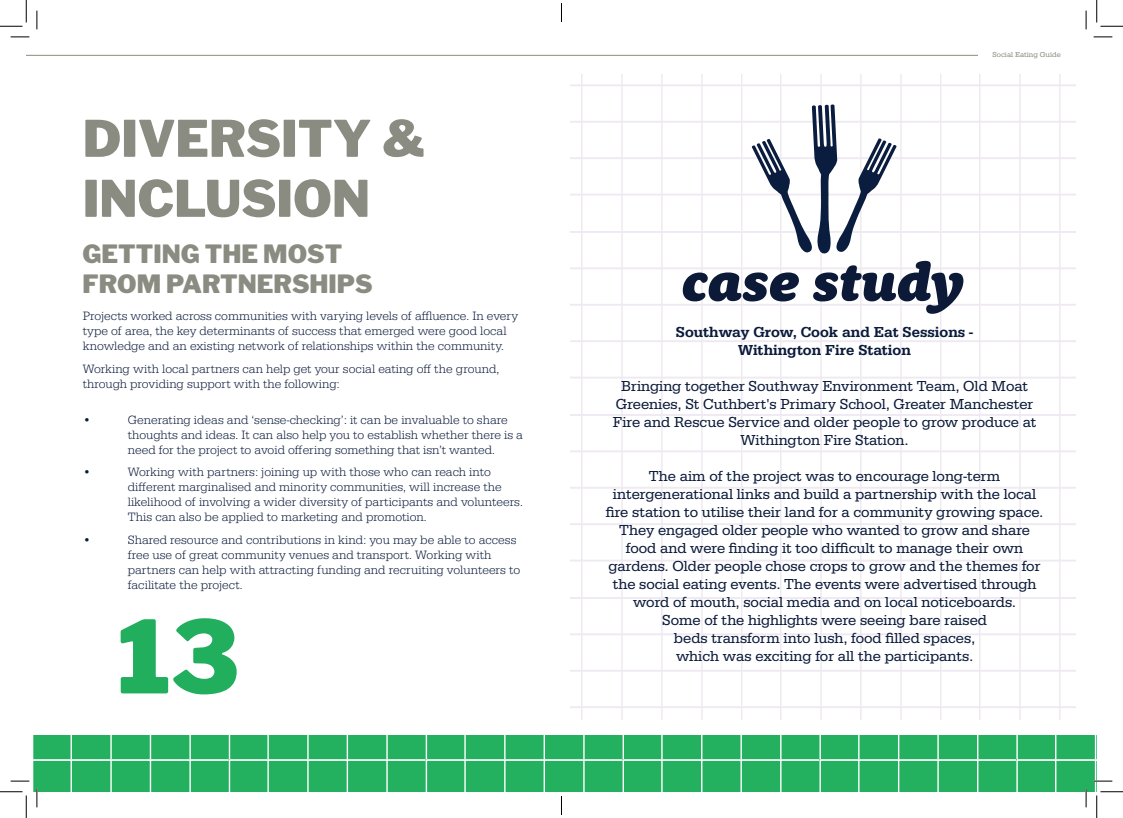
<style>
.page{position:relative;width:1123px;height:818px;background:#fff}
.page>*{position:absolute;margin:0;border:0;box-sizing:border-box;transform-origin:0 0}
.t1{font:900 100px "Libre Franklin";color:#22af5d}
.t2{font:italic 900 55px "Rooney";color:#0c1a38}
.t3{font:900 50px "Libre Franklin";color:#8a8c81}
.t4{font:900 25px/30px "Libre Franklin";color:#8a8c81}
.t5{font:15px/18px "Serifa";color:#0a1a3a;text-align:center}
.t6{font:500 15px/18px "Serifa";color:#0a1a3a;text-align:center}
.t7{font:300 12.5px/15px "Serifa";color:#0a1a3a}
.t8{font:7.5px "Serifa";color:#8a8c80}
</style>
<div class="page">
<hr style="left:26px;top:55px;width:952px;height:1px;background:#8a8c80">
<svg style="left:570px;top:74px;width:505px;height:645px"></svg>
<svg style="left:751px;top:104px;width:146px;height:151px"></svg>
<svg style="left:32px;top:735px;width:1064px;height:57px;background:#31b569"></svg>
<svg style="left:11px;top:36px;width:18px;height:2px"></svg>
<svg style="left:1093px;top:36px;width:19px;height:2px"></svg>
<svg style="left:11px;top:780px;width:18px;height:2px"></svg>
<svg style="left:1093px;top:780px;width:19px;height:2px"></svg>
<svg style="left:36px;top:11px;width:2px;height:18px"></svg>
<svg style="left:36px;top:788px;width:2px;height:19px"></svg>
<svg style="left:1085px;top:11px;width:1px;height:18px"></svg>
<svg style="left:1085px;top:788px;width:1px;height:19px"></svg>
<svg style="left:0;top:0;width:27px;height:27px"></svg>
<svg style="left:0;top:791px;width:27px;height:27px"></svg>
<svg style="left:1096px;top:0;width:27px;height:27px"></svg>
<svg style="left:1096px;top:791px;width:27px;height:27px"></svg>
<svg style="left:561px;top:3px;width:1px;height:19px"></svg>
<svg style="left:561px;top:796px;width:1px;height:19px"></svg>
<p class="t3" style="left:83px;top:109px;width:344px">DIVERSITY &amp;</p>
<p class="t3" style="left:83px;top:169px;width:289px">INCLUSION</p>
<p class="t4" style="left:82px;top:239px;width:292px">GETTING THE MOST<br>FROM PARTNERSHIPS</p>
<p class="t7" style="left:83px;top:309px;width:437px">Projects worked across communities with varying levels of affluence. In every type of area, the key determinants of success that emerged were good local knowledge and an existing network of relationships within the community.</p>
<p class="t7" style="left:83px;top:361px;width:418px">Working with local partners can help get your social eating off the ground, through providing support with the following:</p>
<p class="t7" style="left:83px;top:412px;width:10px">•</p>
<p class="t7" style="left:128px;top:412px;width:381px">Generating ideas and ‘sense-checking’: it can be invaluable to share</p>
<p class="t7" style="left:128px;top:427px;width:397px">thoughts and ideas. It can also help you to establish whether there is a</p>
<p class="t7" style="left:128px;top:442px;width:369px">need for the project to avoid offering something that isn’t wanted.</p>
<p class="t7" style="left:83px;top:465px;width:10px">•</p>
<p class="t7" style="left:128px;top:465px;width:375px">Working with partners: joining up with those who can reach into different marginalised and minority communities, will increase the</p>
<p class="t7" style="left:128px;top:495px;width:396px">likelihood of involving a wider diversity of participants and volunteers.<br>This can also be applied to marketing and promotion.</p>
<p class="t7" style="left:83px;top:532px;width:10px">•</p>
<p class="t7" style="left:128px;top:532px;width:390px">Shared resource and contributions in kind: you may be able to access</p>
<p class="t7" style="left:128px;top:547px;width:365px">free use of great community venues and transport. Working with</p>
<p class="t7" style="left:128px;top:562px;width:394px">partners can help with attracting funding and recruiting volunteers to facilitate the project.</p>
<h1 class="t1" style="left:117px;top:597px;width:124px">13</h1>
<p class="t8" style="left:992px;top:51px;width:70px">Social Eating Guide</p>
<p class="t2" style="left:681px;top:246px;width:285px">case study</p>
<p class="t6" style="left:676px;top:323px;width:299px">Southway Grow, Cook and Eat Sessions -<br>Withington Fire Station</p>
<p class="t5" style="left:613px;top:377px;width:425px">Bringing together Southway Environment Team, Old Moat Greenies, St Cuthbert's Primary School, Greater Manchester Fire and Rescue Service and older people to grow produce at Withington Fire Station.</p>
<p class="t5" style="left:606px;top:467px;width:439px">The aim of the project was to encourage long-term intergenerational links and build a partnership with the local fire station to utilise their land for a community growing space.<br>They engaged older people who wanted to grow and share food and were finding it too difficult to manage their own gardens. Older people chose crops to grow and the themes for the social eating events. The events were advertised through word of mouth, social media and on local noticeboards.<br>Some of the highlights were seeing bare raised<br>beds transform into lush, food filled spaces,<br>which was exciting for all the participants.</p>
</div>
